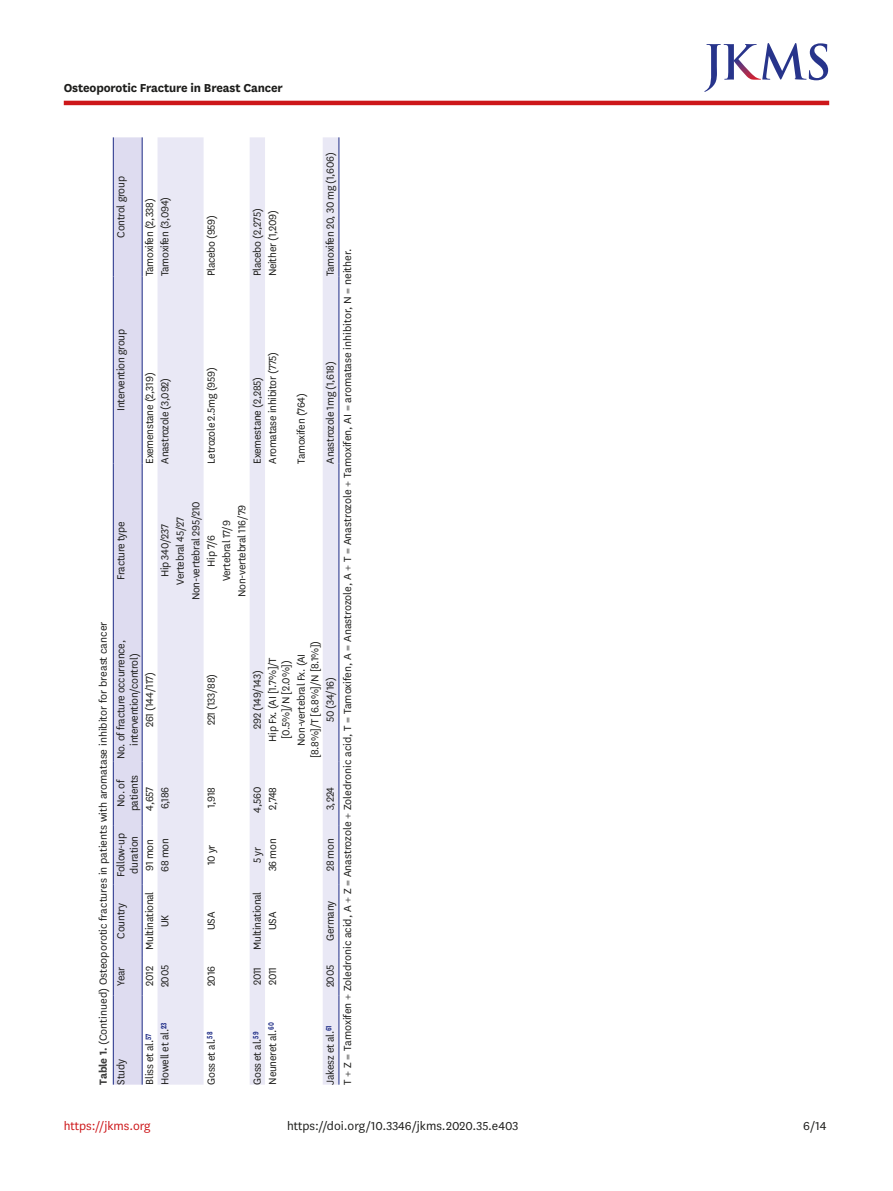
<style>
.page{position:relative;width:893px;height:1191px;background:#fff}
.page>*{position:absolute;margin:0;border:0;box-sizing:border-box;transform-origin:0 0}
.doi_running_footer{font:13.5px "National";color:#1d1d1b}
.alt-title-type{font:700 13.5px "National";letter-spacing:-.01em;color:#1d1d1b}
.t1{font:13.5px "National";color:#cd171a}
.tbody_entry{font:12px/13.5px "National";letter-spacing:-.02em;color:#1d1d1b}
.table-wrap-foot_p_fi{font:12px "National";color:#1d1d1b}
.thead_entry{font:12px/13.5px "National";letter-spacing:-.02em;color:#1d1d1b;text-align:center}
.table-wrap_caption{font:12px "National";color:#1d1d1b}
.s1{font-weight:700;color:#3d3d3c}
</style>
<div class="page">
<hr style="left:64px;top:101px;width:765px;height:4px;background:#cd171a">
<svg style="left:704px;top:43px;width:124px;height:49px"></svg>
<div style="left:114px;top:137px;width:28px;height:947px;background:#dedcf0"></div>
<svg style="left:158px;top:137px;width:180px;height:947px"></svg>
<hr style="left:113px;top:995px;width:1px;height:89px;background:#27348b">
<hr style="left:113px;top:957px;width:1px;height:38px;background:#27348b">
<hr style="left:113px;top:884px;width:1px;height:73px;background:#27348b">
<hr style="left:113px;top:825px;width:1px;height:59px;background:#27348b">
<hr style="left:113px;top:761px;width:1px;height:64px;background:#27348b">
<hr style="left:113px;top:638px;width:1px;height:123px;background:#27348b">
<hr style="left:113px;top:463px;width:1px;height:175px;background:#27348b">
<hr style="left:113px;top:276px;width:1px;height:187px;background:#27348b">
<hr style="left:113px;top:137px;width:1px;height:139px;background:#27348b">
<hr style="left:142px;top:995px;width:1px;height:89px;background:#27348b">
<hr style="left:142px;top:957px;width:1px;height:38px;background:#27348b">
<hr style="left:142px;top:884px;width:1px;height:73px;background:#27348b">
<hr style="left:142px;top:825px;width:1px;height:59px;background:#27348b">
<hr style="left:142px;top:761px;width:1px;height:64px;background:#27348b">
<hr style="left:142px;top:638px;width:1px;height:123px;background:#27348b">
<hr style="left:142px;top:463px;width:1px;height:175px;background:#27348b">
<hr style="left:142px;top:276px;width:1px;height:187px;background:#27348b">
<hr style="left:142px;top:137px;width:1px;height:139px;background:#27348b">
<hr style="left:338px;top:995px;width:1px;height:89px;background:#27348b">
<hr style="left:338px;top:957px;width:1px;height:38px;background:#27348b">
<hr style="left:338px;top:884px;width:1px;height:73px;background:#27348b">
<hr style="left:338px;top:825px;width:1px;height:59px;background:#27348b">
<hr style="left:338px;top:761px;width:1px;height:64px;background:#27348b">
<hr style="left:338px;top:638px;width:1px;height:123px;background:#27348b">
<hr style="left:338px;top:463px;width:1px;height:175px;background:#27348b">
<hr style="left:338px;top:276px;width:1px;height:187px;background:#27348b">
<hr style="left:338px;top:137px;width:1px;height:139px;background:#27348b">
<p class="alt-title-type" style="left:64px;top:78px;width:221px">Osteoporotic Fracture in Breast Cancer</p>
<p class="tbody_entry" style="left:323px;top:276px;width:126px;rotate:-90deg">Tamoxifen 20, 30 mg (1,606)</p>
<p class="thead_entry" style="left:113px;top:237px;width:63px;rotate:-90deg">Control group</p>
<p class="tbody_entry" style="left:158px;top:276px;width:81px;rotate:-90deg">Tamoxifen (3,094)</p>
<p class="tbody_entry" style="left:142px;top:276px;width:79px;rotate:-90deg">Tamoxifen (2,338)</p>
<p class="tbody_entry" style="left:250px;top:276px;width:69px;rotate:-90deg">Placebo (2,275)</p>
<p class="tbody_entry" style="left:265px;top:276px;width:68px;rotate:-90deg">Neither (1,209)</p>
<p class="tbody_entry" style="left:204px;top:276px;width:63px;rotate:-90deg">Placebo (959)</p>
<p class="table-wrap-foot_p_fi" style="left:340px;top:1084px;width:837px;rotate:-90deg">T + Z = Tamoxifen + Zoledronic acid, A + Z = Anastrozole + Zoledronic acid, T = Tamoxifen, A = Anastrozole, A + T = Anastrozole + Tamoxifen, AI = aromatase inhibitor, N = neither.</p>
<p class="thead_entry" style="left:113px;top:411px;width:83px;rotate:-90deg">Intervention group</p>
<p class="tbody_entry" style="left:265px;top:463px;width:113px;rotate:-90deg">Aromatase inhibitor (775)</p>
<p class="tbody_entry" style="left:323px;top:463px;width:104px;rotate:-90deg">Anastrozole 1mg (1,618)</p>
<p class="tbody_entry" style="left:204px;top:463px;width:98px;rotate:-90deg">Letrozole 2.5mg (959)</p>
<p class="tbody_entry" style="left:142px;top:463px;width:93px;rotate:-90deg">Exemenstane (2,319)</p>
<p class="tbody_entry" style="left:250px;top:463px;width:88px;rotate:-90deg">Exemestane (2,285)</p>
<p class="tbody_entry" style="left:158px;top:463px;width:87px;rotate:-90deg">Anastrozole (3,092)</p>
<p class="tbody_entry" style="left:294px;top:463px;width:72px;rotate:-90deg">Tamoxifen (764)</p>
<p class="tbody_entry" style="left:188px;top:600px;width:101px;rotate:-90deg">Non-vertebral 295/210</p>
<p class="tbody_entry" style="left:234px;top:597px;width:94px;rotate:-90deg">Non-vertebral 116/79</p>
<p class="tbody_entry" style="left:173px;top:584px;width:69px;rotate:-90deg">Vertebral 45/27</p>
<p class="tbody_entry" style="left:219px;top:581px;width:62px;rotate:-90deg">Vertebral 17/9</p>
<p class="thead_entry" style="left:113px;top:580px;width:60px;rotate:-90deg">Fracture type</p>
<p class="tbody_entry" style="left:158px;top:577px;width:55px;rotate:-90deg">Hip 340/237</p>
<p class="tbody_entry" style="left:204px;top:567px;width:33px;rotate:-90deg">Hip 7/6</p>
<p class="table-wrap_caption" style="left:95px;top:1084px;width:464px;rotate:-90deg"><span class="s1">Table 1.</span> (Continued) Osteoporotic fractures in patients with aromatase inhibitor for breast cancer</p>
<p class="thead_entry" style="left:113px;top:759px;width:121px;rotate:-90deg">No. of fracture occurrence, intervention/control)</p>
<p class="tbody_entry" style="left:294px;top:758px;width:119px;text-align:center;rotate:-90deg">Non-vertebral Fx. (AI [8.8%]/T [6.8%]/N [8.1%])</p>
<p class="tbody_entry" style="left:265px;top:742px;width:86px;rotate:-90deg">Hip Fx. (AI [1.7%]/T [0.5%]/N [2.0%])</p>
<p class="tbody_entry" style="left:250px;top:729px;width:60px;rotate:-90deg">292 (149/143)</p>
<p class="tbody_entry" style="left:142px;top:727px;width:56px;rotate:-90deg">261 (144/117)</p>
<p class="tbody_entry" style="left:204px;top:725px;width:53px;rotate:-90deg">221 (133/88)</p>
<p class="tbody_entry" style="left:323px;top:722px;width:46px;rotate:-90deg">50 (34/16)</p>
<p class="thead_entry" style="left:113px;top:811px;width:38px;rotate:-90deg">No. of patients</p>
<p class="tbody_entry" style="left:142px;top:811px;width:25px;rotate:-90deg">4,657</p>
<p class="tbody_entry" style="left:323px;top:810px;width:25px;rotate:-90deg">3,224</p>
<p class="tbody_entry" style="left:158px;top:809px;width:24px;rotate:-90deg">6,186</p>
<p class="tbody_entry" style="left:265px;top:810px;width:25px;rotate:-90deg">2,748</p>
<p class="tbody_entry" style="left:204px;top:808px;width:23px;rotate:-90deg">1,918</p>
<p class="tbody_entry" style="left:250px;top:812px;width:27px;rotate:-90deg">4,560</p>
<p class="thead_entry" style="left:113px;top:877px;width:46px;text-align:left;rotate:-90deg">Follow-up duration</p>
<p class="tbody_entry" style="left:158px;top:871px;width:35px;rotate:-90deg">68 mon</p>
<p class="tbody_entry" style="left:265px;top:871px;width:34px;rotate:-90deg">36 mon</p>
<p class="tbody_entry" style="left:323px;top:871px;width:34px;rotate:-90deg">28 mon</p>
<p class="tbody_entry" style="left:142px;top:871px;width:33px;rotate:-90deg">91 mon</p>
<p class="tbody_entry" style="left:204px;top:865px;width:22px;rotate:-90deg">10 yr</p>
<p class="tbody_entry" style="left:250px;top:863px;width:18px;rotate:-90deg">5 yr</p>
<p class="tbody_entry" style="left:142px;top:950px;width:60px;rotate:-90deg">Multinational</p>
<p class="tbody_entry" style="left:250px;top:950px;width:60px;rotate:-90deg">Multinational</p>
<p class="tbody_entry" style="left:323px;top:941px;width:42px;rotate:-90deg">Germany</p>
<p class="thead_entry" style="left:113px;top:938px;width:37px;rotate:-90deg">Country</p>
<p class="tbody_entry" style="left:204px;top:930px;width:19px;rotate:-90deg">USA</p>
<p class="tbody_entry" style="left:265px;top:930px;width:19px;rotate:-90deg">USA</p>
<p class="tbody_entry" style="left:158px;top:927px;width:14px;rotate:-90deg">UK</p>
<p class="tbody_entry" style="left:158px;top:987px;width:24px;rotate:-90deg">2005</p>
<p class="tbody_entry" style="left:323px;top:987px;width:24px;rotate:-90deg">2005</p>
<p class="tbody_entry" style="left:204px;top:986px;width:22px;rotate:-90deg">2016</p>
<p class="tbody_entry" style="left:142px;top:986px;width:21px;rotate:-90deg">2012</p>
<p class="thead_entry" style="left:113px;top:986px;width:21px;rotate:-90deg">Year</p>
<p class="tbody_entry" style="left:250px;top:985px;width:20px;rotate:-90deg">2011</p>
<p class="tbody_entry" style="left:265px;top:985px;width:20px;rotate:-90deg">2011</p>
<p class="tbody_entry" style="left:265px;top:1084px;width:64px;rotate:-90deg">Neuneret al.<sup>60</sup></p>
<p class="tbody_entry" style="left:158px;top:1084px;width:63px;rotate:-90deg">Howell et al.<sup>23</sup></p>
<p class="tbody_entry" style="left:323px;top:1084px;width:61px;rotate:-90deg">Jakesz et al.<sup>61</sup></p>
<p class="tbody_entry" style="left:250px;top:1084px;width:54px;rotate:-90deg">Goss et al.<sup>59</sup></p>
<p class="tbody_entry" style="left:204px;top:1084px;width:54px;rotate:-90deg">Goss et al.<sup>58</sup></p>
<p class="tbody_entry" style="left:142px;top:1084px;width:52px;rotate:-90deg">Bliss et al.<sup>57</sup></p>
<p class="thead_entry" style="left:113px;top:1084px;width:27px;rotate:-90deg">Study</p>
<p class="t1" style="left:64px;top:1116px;width:88px">https://jkms.org</p>
<p class="doi_running_footer" style="left:287px;top:1116px;width:233px">https://doi.org/10.3346/jkms.2020.35.e403</p>
<p class="doi_running_footer" style="left:803px;top:1116px;width:25px">6/14</p>
</div>
